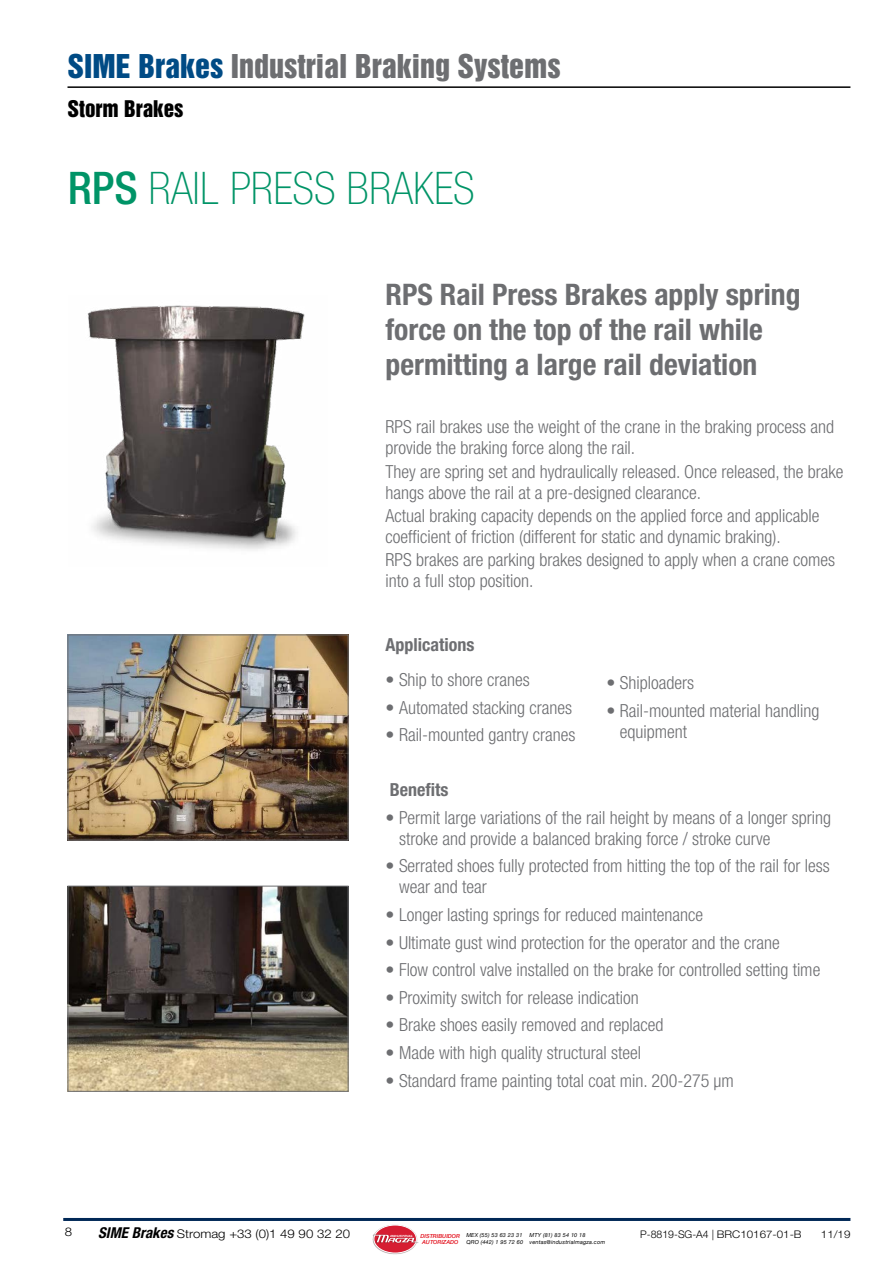
<style>
.page{position:relative;width:893px;height:1263px;background:#fff}
.page>*{position:absolute;margin:0;border:0;box-sizing:border-box;transform-origin:0 0}
.CHAPITRE{font:100 condensed 45px "Helvetica Neue LT Std";color:#009467}
.t1{font:30px "Helvetica Inserat LT Std";color:#6d6e71}
.Sub-header{font:700 condensed 29.7px/34.7px "Helvetica Neue LT Std";color:#6d6e71}
.t2{font:21px "Helvetica Inserat LT Std";color:#000}
.t3{font:300 condensed 18px/21px "Helvetica Neue LT Std";color:#6d6e71}
.t4{font:700 condensed 18px "Helvetica Neue LT Std";color:#6d6e71}
.t5{font:300 12px "Helvetica Neue LT Std";color:#000;scale:1.1 1}
.t6{font:300 10.5px "Helvetica Neue LT Std";color:#000}
.t7{font:300 10.5px "Helvetica Neue LT Std";color:#000;scale:1.1 1}
.t8{font:italic 5.55px/6.8px "Helvetica Neue";letter-spacing:.035em;color:#000}
.t9{font:italic 500 5.55px/6.6px "Helvetica Neue";color:#e20916}
.t10{font:italic 700 2.85px "Helvetica Neue";color:#fff;scale:1.26 1}
.s1{color:#004b85}
.s2{font-weight:500}
.s3{font-weight:700;font-style:italic;font-stretch:condensed;font-size:15px}
</style>
<div class="page">
<hr style="left:63px;top:1218px;width:787px;height:3px;background:#002856">
<hr style="left:68px;top:86px;width:782px;height:2px;background:#000">
<img style="left:70px;top:637px;width:276px;height:201px">
<div style="left:68px;top:635px;width:280px;height:205px;border:1px solid #6d6e71"></div>
<img style="left:70px;top:888px;width:276px;height:201px">
<div style="left:68px;top:886px;width:280px;height:205px;border:1px solid #6d6e71"></div>
<img style="left:87px;top:305px;width:218px;height:245px">
<img style="left:374px;top:1225px;width:42px;height:29px">
<div style="left:374px;top:1225px;width:42px;height:28px;background:#d61d32;border-radius:50%"></div>
<div style="left:374px;top:1225px;width:43px;height:28px;border:1px solid #fff;border-radius:50%"></div>
<img style="left:373px;top:1234px;width:44px;height:10px">
<svg style="left:374px;top:1235px;width:44px;height:8px"></svg>
<h2 class="t1" style="left:68px;top:48px;width:495px"><span class="s1">SIME Brakes</span> Industrial Braking Systems</h2>
<p class="t2" style="left:68px;top:96px;width:118px">Storm Brakes</p>
<p class="CHAPITRE" style="left:68px;top:163px;width:409px"><span class="s2">RPS</span> RAIL PRESS BRAKES</p>
<p class="Sub-header" style="left:385px;top:277px;width:416px">RPS Rail Press Brakes apply spring force on the top of the rail while permitting a large rail deviation</p>
<p class="t3" style="left:385px;top:416px;width:450px">RPS rail brakes use the weight of the crane in the braking process and provide the braking force along the rail.</p>
<p class="t3" style="left:385px;top:461px;width:459px">They are spring set and hydraulically released. Once released, the brake hangs above the rail at a pre-designed clearance.</p>
<p class="t3" style="left:385px;top:505px;width:435px">Actual braking capacity depends on the applied force and applicable coefficient of friction (different for static and dynamic braking).</p>
<p class="t3" style="left:385px;top:549px;width:451px">RPS brakes are parking brakes designed to apply when a crane comes into a full stop position.</p>
<p class="t4" style="left:385px;top:633px;width:90px">Applications</p>
<p class="t3" style="left:385px;top:669px;width:146px">• Ship to shore cranes</p>
<p class="t3" style="left:385px;top:696px;width:188px">• Automated stacking cranes</p>
<p class="t3" style="left:385px;top:724px;width:192px">• Rail-mounted gantry cranes</p>
<p class="t3" style="left:606px;top:672px;width:89px">• Shiploaders</p>
<p class="t3" style="left:620px;top:700px;width:201px;text-indent:-14px">• Rail-mounted material handling equipment</p>
<p class="t4" style="left:390px;top:779px;width:60px">Benefits</p>
<p class="t3" style="left:399px;top:807px;width:433px;text-indent:-14px">• Permit large variations of the rail height by means of a longer spring stroke and provide a balanced braking force / stroke curve</p>
<p class="t3" style="left:399px;top:855px;width:432px;text-indent:-14px">• Serrated shoes fully protected from hitting the top of the rail for less wear and tear</p>
<p class="t3" style="left:385px;top:904px;width:319px">• Longer lasting springs for reduced maintenance</p>
<p class="t3" style="left:385px;top:931px;width:396px">• Ultimate gust wind protection for the operator and the crane</p>
<p class="t3" style="left:385px;top:959px;width:436px">• Flow control valve installed on the brake for controlled setting time</p>
<p class="t3" style="left:385px;top:987px;width:255px">• Proximity switch for release indication</p>
<p class="t3" style="left:385px;top:1014px;width:280px">• Brake shoes easily removed and replaced</p>
<p class="t3" style="left:385px;top:1042px;width:257px">• Made with high quality structural steel</p>
<p class="t3" style="left:385px;top:1070px;width:350px">• Standard frame painting total coat min. 200-275 µm</p>
<p class="t5" style="left:65px;top:1224px;width:8px">8</p>
<p class="t5" style="left:98px;top:1226px;width:230px"><span class="s3">SIME Brakes</span> Stromag +33 (0)1 49 90 32 20</p>
<p class="t6" style="left:620px;top:1227px;width:183px"><sup>.....</sup>P-8819-SG-A4 | BRC10167-01-B</p>
<p class="t7" style="left:821px;top:1227px;width:28px">11/19</p>
<p class="t9" style="left:421px;top:1232px;width:41px">DISTRIBUIDOR<br>AUTORIZADO</p>
<p class="t8" style="left:466px;top:1232px;width:58px">MEX (55) 53 63 23 31<br>QRO (442) 1 95 72 60</p>
<p class="t8" style="left:529px;top:1232px;width:77px">MTY (81) 83 54 10 18 ventas@industrialmagza.com</p>
<p class="t10" style="left:390px;top:1233px;width:20px">INDUSTRIA L</p>
</div>
